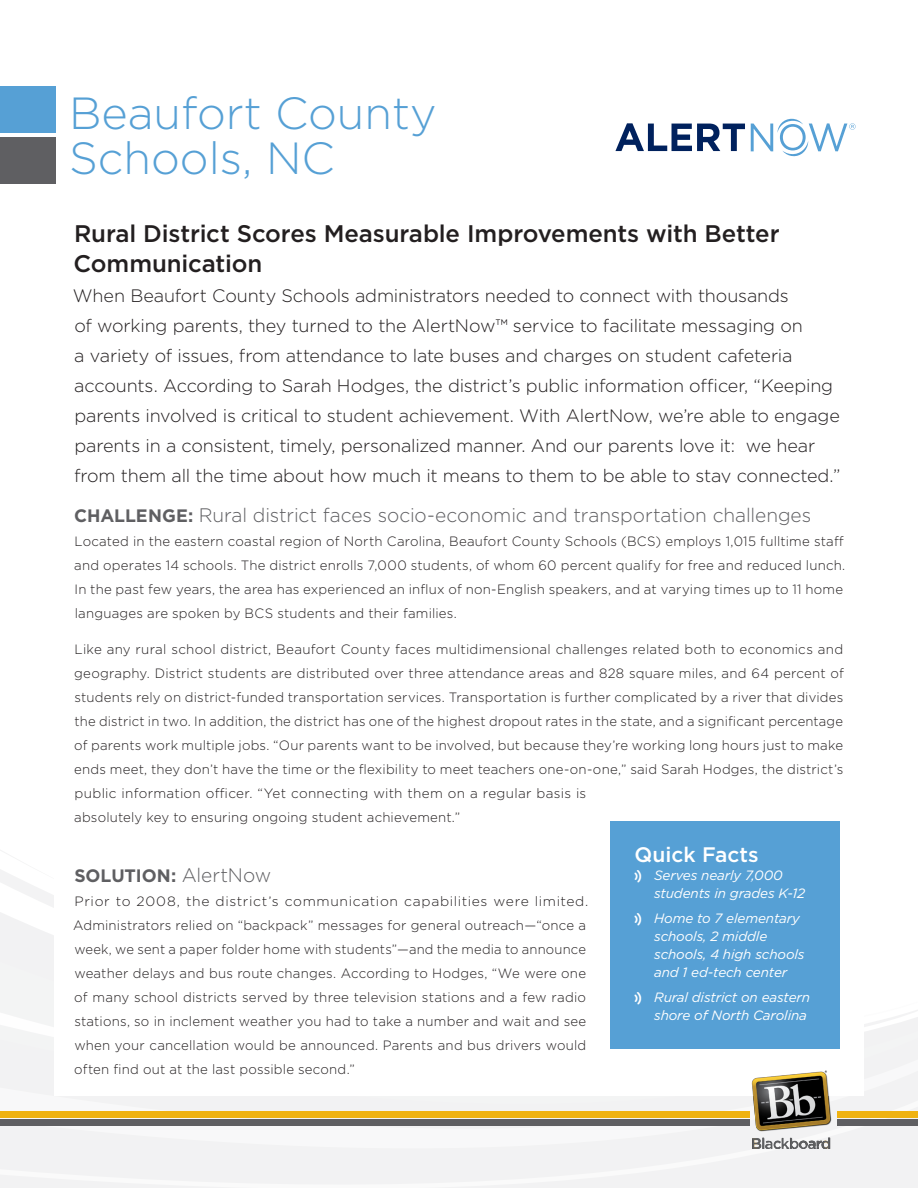
<style>
.page{position:relative;width:918px;height:1188px;background:#fff}
.page>*{position:absolute;margin:0;border:0;box-sizing:border-box;transform-origin:0 0}
.Main_title{font:300 45px/45px "Gotham";color:#56a0d5}
.intro_title{font:500 24px/30px "Gotham";letter-spacing:-.005em;color:#231f20}
.callout_white_title{font:500 21px "Gotham";color:#fff}
.subtitle{font:300 19.5px "Gotham";letter-spacing:-.005em;color:#5f5f62}
.intro_title-2{font:300 18px/30px "Gotham";letter-spacing:-.01em;color:#231f20}
.subtitle-2{font:700 18px "Gotham";color:#5f5f62}
.body{font:300 13.5px/24px "Gotham";letter-spacing:.015em;color:#231f20}
.bullets_with_radio_m{font:italic 13.5px/18px "Gotham";letter-spacing:-.01em;color:#fff}
.s1{font-weight:700;font-size:18px}
.s2{font-weight:300;font-size:19.5px}
.s3{font-family:"Bb Platform Logos";font-style:normal}
</style>
<div class="page">
<div style="left:245px;top:1166px;width:205px;height:22px;background:#f2f2f3"></div>
<div style="left:0;top:1014px;width:450px;height:152px;background:#f2f2f3"></div>
<svg style="left:0;top:851px;width:54px;height:121px;fill:#f5f5f5"></svg>
<div style="left:0;top:86px;width:56px;height:47px;background:#56a0d5"></div>
<div style="left:0;top:137px;width:56px;height:47px;background:#5f5f62"></div>
<div style="left:0;top:1111px;width:749px;height:6px;background:#efb211"></div>
<div style="left:0;top:1119px;width:749px;height:6px;background:#5f5f62"></div>
<svg style="left:450px;top:1010px;width:468px;height:178px"></svg>
<div style="left:54px;top:483px;width:810px;height:613px;background:#fff"></div>
<div style="left:611px;top:821px;width:228px;height:227px;background:#56a0d5"></div>
<svg style="left:615px;top:123px;width:130px;height:28px"></svg>
<svg style="left:751px;top:119px;width:105px;height:38px"></svg>
<p class="Main_title" style="left:69px;top:89px;width:369px">Beaufort County<br>Schools, NC</p>
<p class="intro_title" style="left:74px;top:218px;width:708px">Rural District Scores Measurable Improvements with Better<br>Communication</p>
<p class="intro_title-2" style="left:73px;top:280px;width:769px">When Beaufort County Schools administrators needed to connect with thousands<br>of working parents, they turned to the AlertNow™ service to facilitate messaging on<br>a variety of issues, from attendance to late buses and charges on student cafeteria accounts. According to Sarah Hodges, the district’s public information officer, “Keeping parents involved is critical to student achievement. With AlertNow, we’re able to engage parents in a consistent, timely, personalized manner. And our parents love it: we hear from them all the time about how much it means to them to be able to stay connected.”</p>
<p class="subtitle" style="left:74px;top:503px;width:739px"><span class="s1">CHALLENGE:</span> Rural district faces socio-economic and transportation challenges</p>
<p class="body" style="left:74px;top:529px;width:772px">Located in the eastern coastal region of North Carolina, Beaufort County Schools (BCS) employs 1,015 fulltime staff and operates 14 schools. The district enrolls 7,000 students, of whom 60 percent qualify for free and reduced lunch.<br>In the past few years, the area has experienced an influx of non-English speakers, and at varying times up to 11 home languages are spoken by BCS students and their families.</p>
<p class="body" style="left:74px;top:637px;width:771px">Like any rural school district, Beaufort County faces multidimensional challenges related both to economics and geography. District students are distributed over three attendance areas and 828 square miles, and 64 percent of students rely on district-funded transportation services. Transportation is further complicated by a river that divides the district in two. In addition, the district has one of the highest dropout rates in the state, and a significant percentage of parents work multiple jobs. “Our parents want to be involved, but because they’re working long hours just to make ends meet, they don’t have the time or the flexibility to meet teachers one-on-one,” said Sarah Hodges, the district’s public information officer. “Yet connecting with them on a regular basis is<br>absolutely key to ensuring ongoing student achievement.”</p>
<p class="subtitle-2" style="left:74px;top:864px;width:198px">SOLUTION: <span class="s2">AlertNow</span></p>
<p class="body" style="left:73px;top:889px;width:517px">Prior to 2008, the district’s communication capabilities were limited.<br>Administrators relied on “backpack” messages for general outreach—“once a week, we sent a paper folder home with students”—and the media to announce weather delays and bus route changes. According to Hodges, “We were one of many school districts served by three television stations and a few radio stations, so in inclement weather you had to take a number and wait and see when your cancellation would be announced. Parents and bus drivers would often find out at the last possible second.”</p>
<p class="callout_white_title" style="left:635px;top:841px;width:126px">Quick Facts</p>
<p class="bullets_with_radio_m" style="left:654px;top:866px;width:152px;text-indent:-20px"><span class="s3">C</span> Serves nearly 7,000 students in grades K-12</p>
<p class="bullets_with_radio_m" style="left:654px;top:909px;width:152px;text-indent:-20px"><span class="s3">C</span> Home to 7 elementary schools, 2 middle schools, 4 high schools and 1 ed-tech center</p>
<p class="bullets_with_radio_m" style="left:635px;top:988px;width:177px;text-align:right"><span class="s3">C</span> Rural district on eastern shore of North Carolina</p>
</div>
